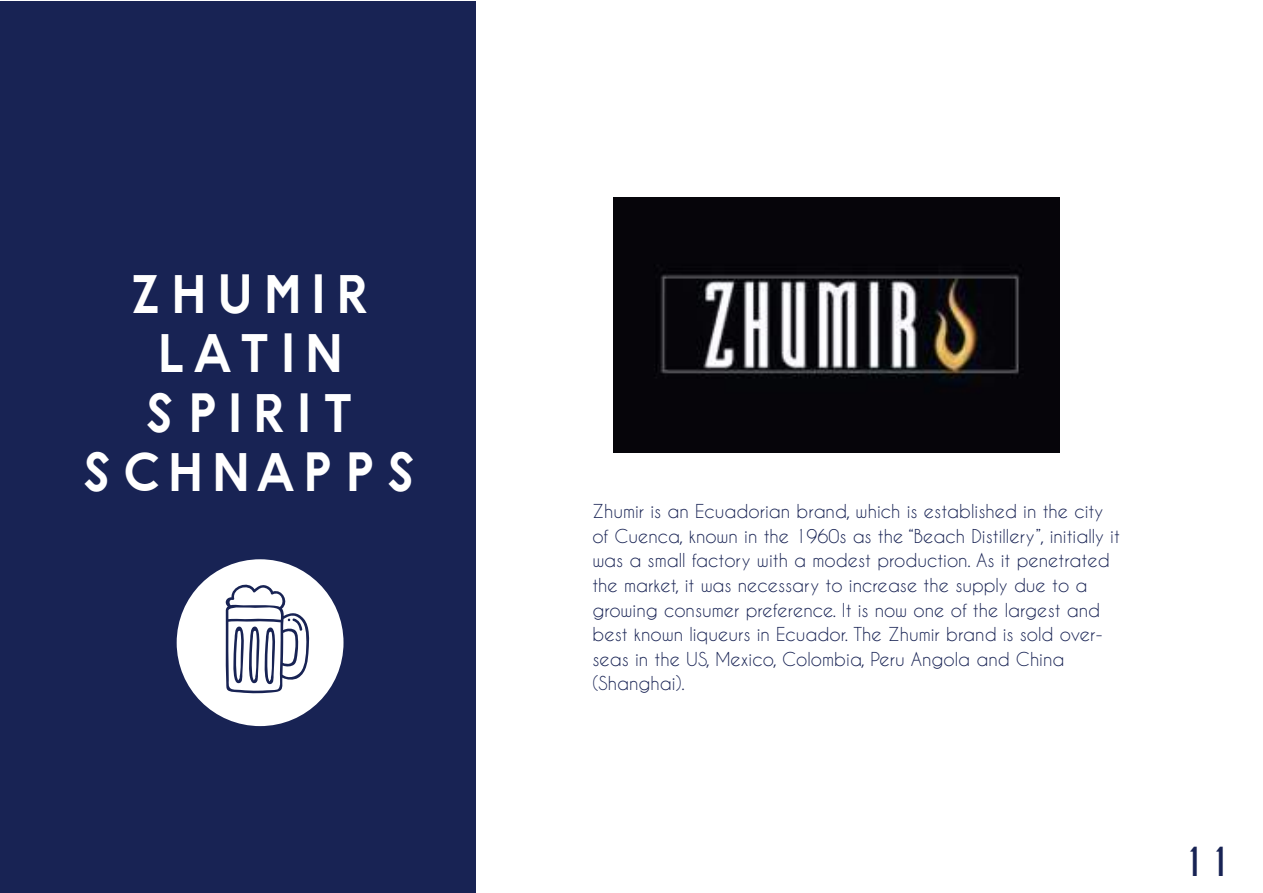
<style>
.page{position:relative;width:1263px;height:893px;background:#fff}
.page>*{position:absolute;margin:0;border:0;box-sizing:border-box;transform-origin:0 0}
.t1{font:49.5px/59.4px "HYPE";color:#fff;text-align:center}
.t2{font:700 37.5px "Caviar Dreams";color:#182354}
.t3{font:18px/24.6px "Caviar Dreams";color:#182354}
</style>
<div class="page">
<div style="left:0;top:1px;width:475px;height:892px;background:#182354"></div>
<div style="left:177px;top:559px;width:166px;height:167px;background:#fff;border-radius:50%"></div>
<svg style="left:225px;top:584px;width:85px;height:110px"></svg>
<img style="left:614px;top:197px;width:445px;height:255px">
<h1 class="t1" style="left:77px;top:266px;width:347px">ZHUMIR<br>LATIN<br>SPIRIT<br>SCHNAPPS</h1>
<p class="t3" style="left:592px;top:499px;width:529px">Zhumir is an Ecuadorian brand, which is established in the city of Cuenca, known in the 1960s as the “Beach Distillery”, initially it was a small factory with a modest production. As it penetrated the market, it was necessary to increase the supply due to a growing consumer preference. It is now one of the largest and best known liqueurs in Ecuador. The Zhumir brand is sold over&shy;seas in the US, Mexico, Colombia, Peru Angola and China (Shanghai).</p>
<h2 class="t2" style="left:1180px;top:840px;width:54px">11</h2>
</div>
